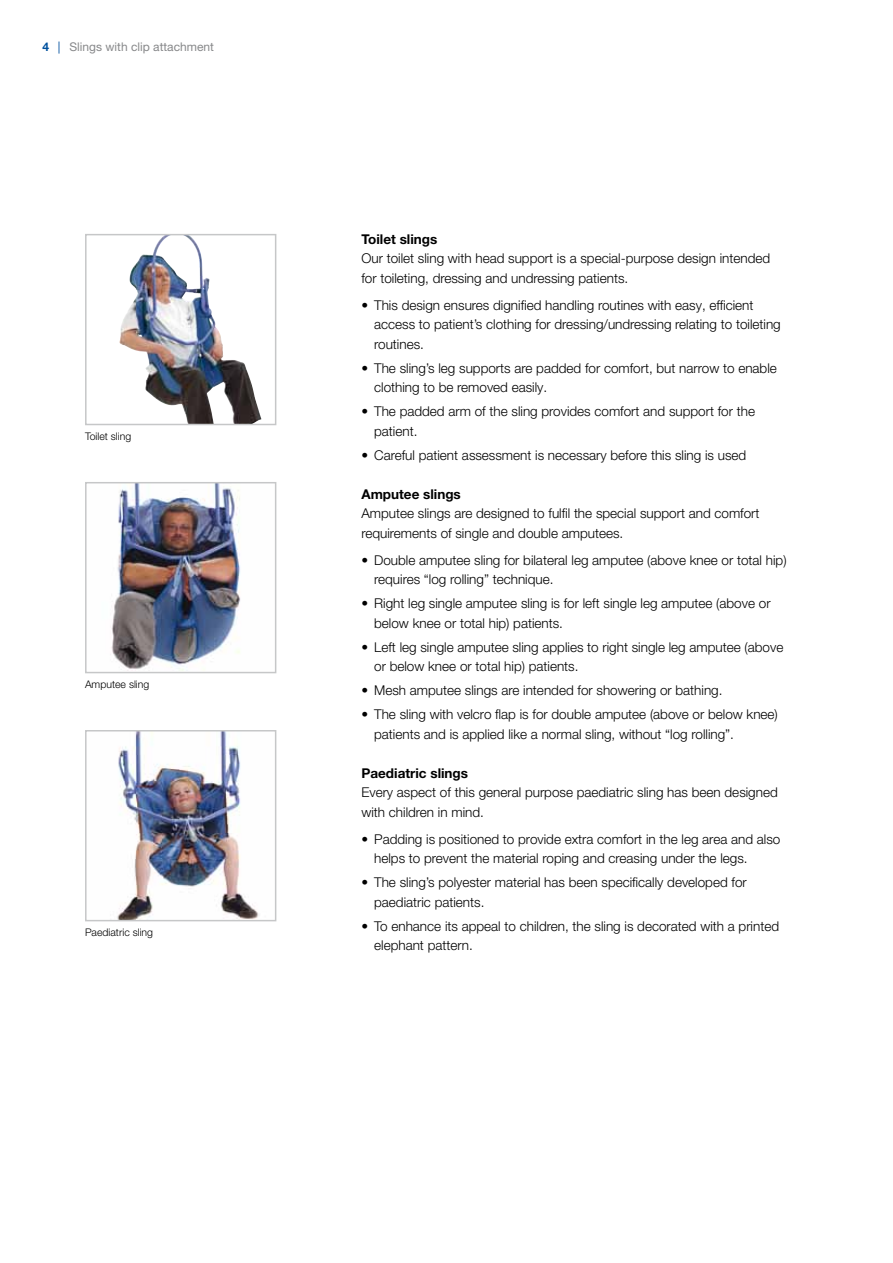
<style>
.page{position:relative;width:893px;height:1263px;background:#fff}
.page>*{position:absolute;margin:0;border:0;box-sizing:border-box;transform-origin:0 0}
.t1{font:300 13.5px/19.5px "Helvetica Neue LT Pro";color:#000}
.t2{font:700 13.5px "Helvetica Neue LT Pro";color:#000}
.t3{font:12px "Helvetica Neue LT Pro";color:#87888a}
.t4{font:300 10.5px "Helvetica Neue LT Pro";color:#000}
.s1{font-weight:700;color:#00519e}
.s2{font-style:italic;color:#00519e}
</style>
<div class="page">
<img style="left:111px;top:485px;width:130px;height:185px">
<div style="left:85px;top:482px;width:191px;height:191px;border:2px solid #c6c7c8"></div>
<img style="left:117px;top:733px;width:142px;height:185px">
<div style="left:85px;top:730px;width:191px;height:191px;border:2px solid #c6c7c8"></div>
<img style="left:182px;top:237px;width:18px;height:52px">
<div style="left:85px;top:234px;width:191px;height:191px;border:2px solid #c6c7c8"></div>
<p class="t3" style="left:43px;top:40px;width:173px"><span class="s1">4</span> <span class="s2">|</span> Slings with clip attachment</p>
<p class="t4" style="left:85px;top:430px;width:48px">Toilet sling</p>
<p class="t4" style="left:85px;top:678px;width:66px">Amputee sling</p>
<p class="t4" style="left:85px;top:926px;width:70px">Paediatric sling</p>
<p class="t2" style="left:361px;top:230px;width:77px">Toilet slings</p>
<p class="t1" style="left:361px;top:248px;width:410px">Our toilet sling with head support is a special-purpose design intended for toileting, dressing and undressing patients.</p>
<p class="t1" style="left:374px;top:295px;width:408px;text-indent:-13px">• This design ensures dignified handling routines with easy, efficient access to patient’s clothing for dressing/undressing relating to toileting routines.</p>
<p class="t1" style="left:374px;top:358px;width:404px;text-indent:-13px">• The sling’s leg supports are padded for comfort, but narrow to enable clothing to be removed easily.</p>
<p class="t1" style="left:374px;top:401px;width:382px;text-indent:-13px">• The padded arm of the sling provides comfort and support for the patient.</p>
<p class="t1" style="left:361px;top:445px;width:386px">• Careful patient assessment is necessary before this sling is used</p>
<p class="t2" style="left:361px;top:485px;width:101px">Amputee slings</p>
<p class="t1" style="left:361px;top:503px;width:400px">Amputee slings are designed to fulfil the special support and comfort requirements of single and double amputees.</p>
<p class="t1" style="left:374px;top:550px;width:414px;text-indent:-13px">• Double amputee sling for bilateral leg amputee (above knee or total hip) requires “log rolling” technique.</p>
<p class="t1" style="left:374px;top:593px;width:398px;text-indent:-13px">• Right leg single amputee sling is for left single leg amputee (above or below knee or total hip) patients.</p>
<p class="t1" style="left:374px;top:637px;width:411px;text-indent:-13px">• Left leg single amputee sling applies to right single leg amputee (above or below knee or total hip) patients.</p>
<p class="t1" style="left:361px;top:680px;width:363px">• Mesh amputee slings are intended for showering or bathing.</p>
<p class="t1" style="left:374px;top:704px;width:405px;text-indent:-13px">• The sling with velcro flap is for double amputee (above or below knee) patients and is applied like a normal sling, without “log rolling”.</p>
<p class="t2" style="left:361px;top:764px;width:108px">Paediatric slings</p>
<p class="t1" style="left:361px;top:782px;width:418px">Every aspect of this general purpose paediatric sling has been designed with children in mind.</p>
<p class="t1" style="left:374px;top:829px;width:408px;text-indent:-13px">• Padding is positioned to provide extra comfort in the leg area and also helps to prevent the material roping and creasing under the legs.</p>
<p class="t1" style="left:374px;top:872px;width:374px;text-indent:-13px">• The sling’s polyester material has been specifically developed for paediatric patients.</p>
<p class="t1" style="left:374px;top:916px;width:406px;text-indent:-13px">• To enhance its appeal to children, the sling is decorated with a printed elephant pattern.</p>
</div>
